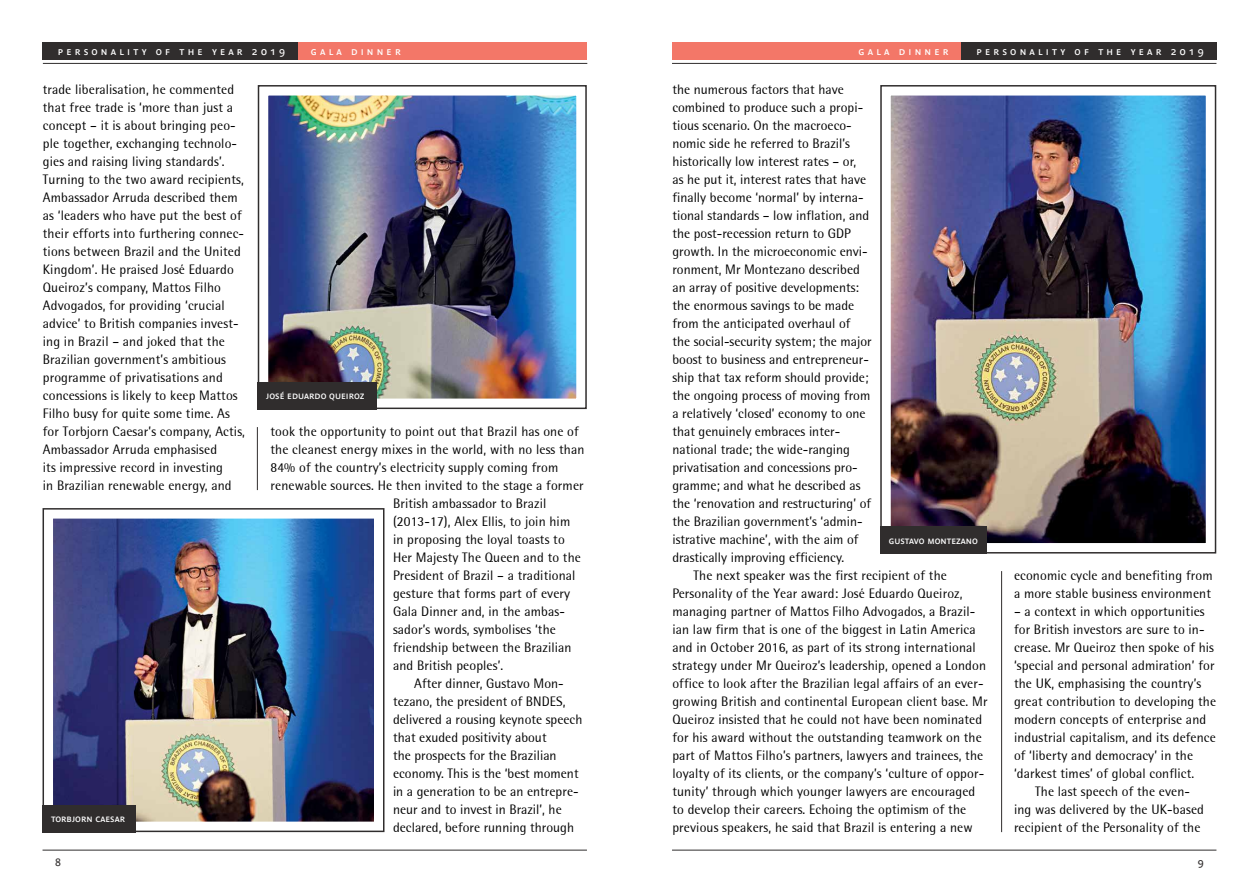
<style>
.page{position:relative;width:1259px;height:893px;background:#fff}
.page>*{position:absolute;margin:0;border:0;box-sizing:border-box;transform-origin:0 0}
.t1{font:13.5px/18px "Libre Semi Sans S Si";letter-spacing:.01em;color:#000}
.t2{font:10.5px "Parisine Caps";letter-spacing:.3em;color:#fff}
.t3{font:10.5px "Parisine Caps";color:#302d2d}
.t4{font:9.75px "Parisine Caps";color:#fff}
</style>
<div class="page">
<img style="left:891px;top:96px;width:314px;height:447px">
<div style="left:880px;top:85px;width:336px;height:469px;border:10px solid #fff"></div>
<div style="left:880px;top:85px;width:336px;height:469px;border:2px solid #302d2d"></div>
<img style="left:269px;top:96px;width:307px;height:302px">
<div style="left:258px;top:85px;width:329px;height:324px;border:10px solid #fff"></div>
<div style="left:672px;top:43px;width:544px;height:17px;background:#f37768"></div>
<div style="left:961px;top:43px;width:255px;height:17px;background:#302d2d"></div>
<hr style="left:672px;top:63px;width:544px;height:1px;background:#302d2d">
<hr style="left:43px;top:63px;width:544px;height:1px;background:#302d2d">
<div style="left:43px;top:43px;width:544px;height:17px;background:#f37768"></div>
<div style="left:43px;top:43px;width:255px;height:17px;background:#302d2d"></div>
<hr style="left:672px;top:850px;width:544px;height:1px;background:#302d2d">
<hr style="left:1001px;top:571px;width:1px;height:261px;background:#302d2d">
<hr style="left:257px;top:427px;width:1px;height:63px;background:#302d2d">
<div style="left:880px;top:526px;width:106px;height:28px;background:#302d2d"></div>
<hr style="left:43px;top:850px;width:544px;height:1px;background:#302d2d">
<img style="left:54px;top:519px;width:319px;height:302px">
<div style="left:43px;top:508px;width:341px;height:324px;border:10px solid #fff"></div>
<div style="left:43px;top:508px;width:341px;height:324px;border:2px solid #302d2d"></div>
<div style="left:43px;top:805px;width:93px;height:27px;background:#302d2d"></div>
<div style="left:258px;top:85px;width:329px;height:324px;border:2px solid #302d2d"></div>
<div style="left:258px;top:382px;width:119px;height:27px;background:#302d2d"></div>
<p class="t2" style="left:58px;top:45px;width:229px">personality of the year 2019</p>
<p class="t2" style="left:311px;top:45px;width:91px">gala dinner</p>
<p class="t2" style="left:858px;top:45px;width:91px">gala dinner</p>
<p class="t2" style="left:976px;top:45px;width:229px">personality of the year 2019</p>
<p class="t1" style="left:43px;top:80px;width:204px">trade liberalisation, he commented that free trade is ‘more than just a concept – it is about bringing peo&shy;ple together, exchanging technolo&shy;gies and raising living standards’.<br>Turning to the two award recipients, Ambassador Arruda described them as ‘leaders who have put the best of their efforts into furthering connec&shy;tions between Brazil and the United Kingdom’. He praised José Eduardo Queiroz’s company, Mattos Filho Advogados, for providing ‘crucial advice’ to British companies invest&shy;ing in Brazil – and joked that the Brazilian government’s ambitious programme of privatisations and concessions is likely to keep Mattos Filho busy for quite some time. As for Torbjorn Caesar’s company, Actis, Ambassador Arruda emphasised<br>its impressive record in investing<br>in Brazilian renewable energy, and</p>
<p class="t4" style="left:51px;top:813px;width:76px">torbjorn caesar</p>
<p class="t4" style="left:266px;top:390px;width:100px">josé eduardo queiroz</p>
<p class="t1" style="left:270px;top:422px;width:310px">took the opportunity to point out that Brazil has one of</p>
<p class="t1" style="left:270px;top:440px;width:315px">the cleanest energy mixes in the world, with no less than</p>
<p class="t1" style="left:270px;top:458px;width:289px">84% of the country’s electricity supply coming from</p>
<p class="t1" style="left:270px;top:476px;width:315px">renewable sources. He then invited to the stage a former</p>
<p class="t1" style="left:393px;top:494px;width:155px">British ambassador to Brazil</p>
<p class="t1" style="left:393px;top:512px;width:179px">(2013-17), Alex Ellis, to join him</p>
<p class="t1" style="left:393px;top:530px;width:173px">in proposing the loyal toasts to</p>
<p class="t1" style="left:393px;top:548px;width:189px">Her Majesty The Queen and to the</p>
<p class="t1" style="left:393px;top:566px;width:184px">President of Brazil – a traditional</p>
<p class="t1" style="left:393px;top:584px;width:179px">gesture that forms part of every</p>
<p class="t1" style="left:393px;top:602px;width:173px">Gala Dinner and, in the ambas-</p>
<p class="t1" style="left:393px;top:620px;width:164px">sador’s words, symbolises ‘the</p>
<p class="t1" style="left:393px;top:638px;width:180px">friendship between the Brazilian</p>
<p class="t1" style="left:393px;top:656px;width:112px">and British peoples’.</p>
<p class="t1" style="left:414px;top:674px;width:151px">After dinner, Gustavo Mon-</p>
<p class="t1" style="left:393px;top:692px;width:174px">tezano, the president of BNDES,</p>
<p class="t1" style="left:393px;top:710px;width:191px">delivered a rousing keynote speech</p>
<p class="t1" style="left:393px;top:728px;width:155px">that exuded positivity about</p>
<p class="t1" style="left:393px;top:746px;width:165px">the prospects for the Brazilian</p>
<p class="t1" style="left:393px;top:764px;width:187px">economy. This is the ‘best moment</p>
<p class="t1" style="left:393px;top:782px;width:187px">in a generation to be an entrepre-</p>
<p class="t1" style="left:393px;top:800px;width:170px">neur and to invest in Brazil’, he</p>
<p class="t1" style="left:393px;top:818px;width:182px">declared, before running through</p>
<p class="t1" style="left:672px;top:80px;width:201px">the numerous factors that have combined to produce such a propi&shy;tious scenario. On the macroeco&shy;nomic side he referred to Brazil’s historically low interest rates – or,<br>as he put it, interest rates that have finally become ‘normal’ by interna&shy;tional standards – low inflation, and the post-recession return to GDP growth. In the microeconomic envi&shy;ronment, Mr Montezano described an array of positive developments: the enormous savings to be made from the anticipated overhaul of<br>the social-security system; the major boost to business and entrepreneur&shy;ship that tax reform should provide; the ongoing process of moving from a relatively ‘closed’ economy to one that genuinely embraces inter&shy;national trade; the wide-ranging privatisation and concessions pro&shy;gramme; and what he described as the ‘renovation and restructuring’ of the Brazilian government’s ‘admin&shy;istrative machine’, with the aim of drastically improving efficiency.</p>
<p class="t1" style="left:672px;top:566px;width:317px;text-indent:21px">The next speaker was the first recipient of the Personality of the Year award: José Eduardo Queiroz, managing partner of Mattos Filho Advogados, a Brazil&shy;ian law firm that is one of the biggest in Latin America and in October 2016, as part of its strong international strategy under Mr Queiroz’s leadership, opened a London office to look after the Brazilian legal affairs of an ever&shy;growing British and continental European client base. Mr Queiroz insisted that he could not have been nominated for his award without the outstanding teamwork on the part of Mattos Filho’s partners, lawyers and trainees, the loyalty of its clients, or the company’s ‘culture of oppor&shy;tunity’ through which younger lawyers are encouraged to develop their careers. Echoing the optimism of the previous speakers, he said that Brazil is entering a new</p>
<p class="t4" style="left:888px;top:535px;width:91px">gustavo montezano</p>
<p class="t1" style="left:1014px;top:566px;width:200px">economic cycle and benefiting from a more stable business environment</p>
<p class="t1" style="left:1014px;top:602px;width:192px">– a context in which opportunities</p>
<p class="t1" style="left:1014px;top:620px;width:192px">for British investors are sure to in-</p>
<p class="t1" style="left:1014px;top:638px;width:202px">crease. Mr Queiroz then spoke of his</p>
<p class="t1" style="left:1014px;top:656px;width:202px">‘special and personal admiration’ for</p>
<p class="t1" style="left:1014px;top:674px;width:189px">the UK, emphasising the country’s</p>
<p class="t1" style="left:1014px;top:692px;width:204px">great contribution to developing the</p>
<p class="t1" style="left:1014px;top:710px;width:194px">modern concepts of enterprise and</p>
<p class="t1" style="left:1014px;top:728px;width:203px">industrial capitalism, and its defence</p>
<p class="t1" style="left:1014px;top:746px;width:181px">of ‘liberty and democracy’ in the</p>
<p class="t1" style="left:1014px;top:764px;width:182px">‘darkest times’ of global conflict.</p>
<p class="t1" style="left:1035px;top:782px;width:156px">The last speech of the even-</p>
<p class="t1" style="left:1014px;top:800px;width:191px">ing was delivered by the UK-based</p>
<p class="t1" style="left:1014px;top:818px;width:188px">recipient of the Personality of the</p>
<p class="t3" style="left:55px;top:857px;width:7px">8</p>
<p class="t3" style="left:1197px;top:857px;width:7px">9</p>
</div>
